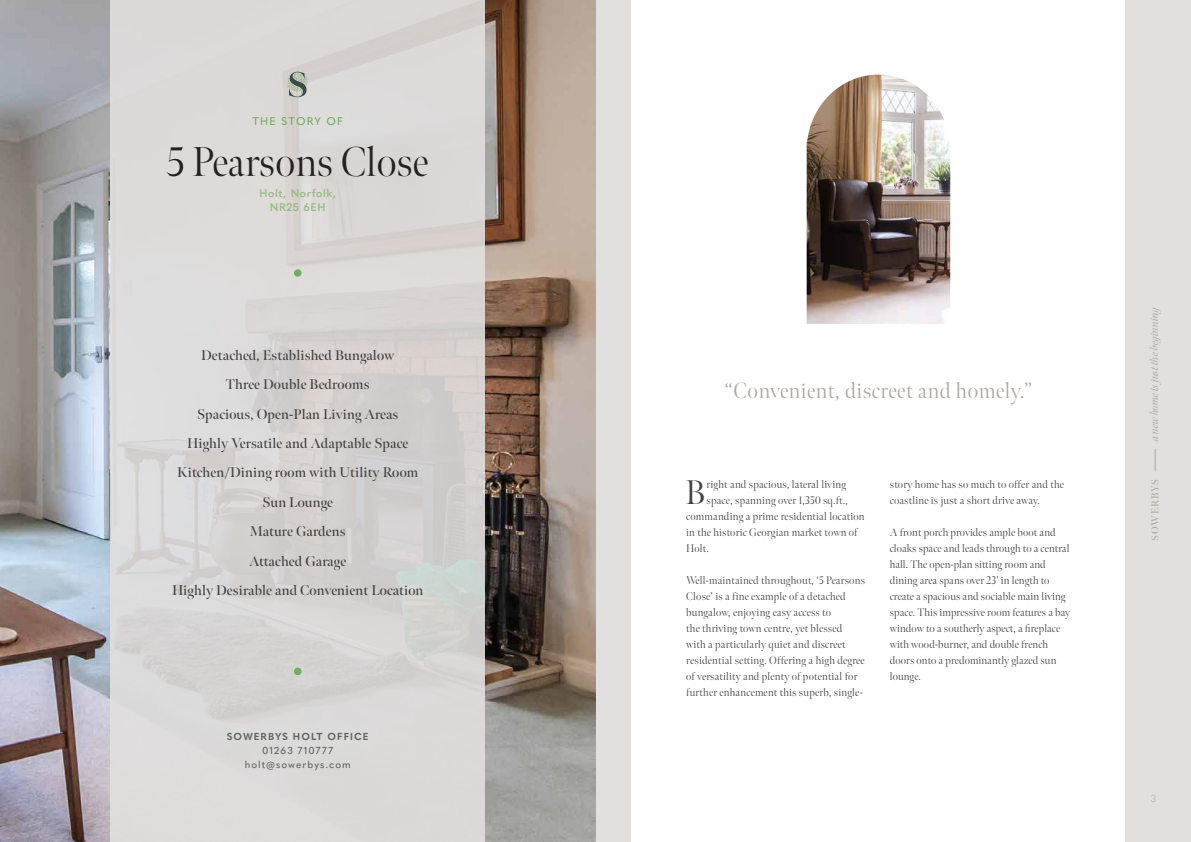
<style>
.page{position:relative;width:1191px;height:842px;background:#fff}
.page>*{position:absolute;margin:0;border:0;box-sizing:border-box;transform-origin:0 0}
.t1{font:300 41.5px "Meno Banner";color:#222223}
.t2{font:300 34px "Meno Banner";color:#434141}
.t3{font:300 22px "Meno Banner";letter-spacing:.025em;color:#ada8a0}
.t4{font:600 14px/29.3px "Meno Banner";letter-spacing:.01em;color:#434141;text-align:center}
.t5{font:300 11px/16px "Meno Banner";letter-spacing:.01em;color:#434141}
.t6{font:italic 11px "Meno Banner";letter-spacing:-.01em;color:#ada8a0}
.t7{font:600 11px/14px "Quasimoda";letter-spacing:.05em;color:#96ba81;text-align:center}
.t8{font:500 11px "Quasimoda";letter-spacing:.1em;color:#76aa62}
.t9{font:500 10px/14px "Quasimoda";letter-spacing:.1em;color:#5e6662;text-align:center}
.t10{font:700 10px "Quasimoda";letter-spacing:.1em;color:#5e6662}
.t11{font:600 10px "Meno Banner";letter-spacing:.08em;color:#ada8a0}
.t12{font:300 10px "Quasimoda";color:#ada8a0}
</style>
<div class="page">
<div style="left:595px;top:0;width:596px;height:842px;background:#e2e0df"></div>
<svg style="left:1155px;top:449px;width:1px;height:22px"></svg>
<img style="left:0;top:0;width:595px;height:842px">
<div style="left:111px;top:0;width:374px;height:842px;background:linear-gradient(to right,#dddbdb,#d6d3d1)"></div>
<div style="left:294px;top:269px;width:7px;height:8px;background:#76aa62;border-radius:50%"></div>
<div style="left:294px;top:668px;width:7px;height:7px;background:#76aa62;border-radius:50%"></div>
<svg style="left:287px;top:72px;width:21px;height:25px"></svg>
<div style="left:631px;top:0;width:494px;height:842px;background:#fff"></div>
<img style="left:806px;top:75px;width:144px;height:249px">
<p class="t8" style="left:252px;top:113px;width:92px">THE STORY OF</p>
<h1 class="t1" style="left:167px;top:137px;width:263px">5 Pearsons Close</h1>
<p class="t7" style="left:259px;top:186px;width:78px">Holt, Norfolk,<br>NR25 6EH</p>
<p class="t4" style="left:172px;top:341px;width:253px">Detached, Established Bungalow<br>Three Double Bedrooms<br>Spacious, Open-Plan Living Areas<br>Highly Versatile and Adaptable Space<br>Kitchen/Dining room with Utility Room<br>Sun Lounge<br>Mature Gardens<br>Attached Garage<br>Highly Desirable and Convenient Location</p>
<p class="t10" style="left:227px;top:728px;width:143px">SOWERBYS HOLT OFFICE</p>
<p class="t9" style="left:245px;top:742px;width:107px">01263 710777 holt@sowerbys.com</p>
<h3 class="t3" style="left:724px;top:377px;width:309px">“Convenient, discreet and homely.”</h3>
<h2 class="t2" style="left:685px;top:472px;width:22px">B</h2>
<p class="t5" style="left:706px;top:477px;width:141px">right and spacious, lateral living</p>
<p class="t5" style="left:706px;top:493px;width:143px">space, spanning over 1,350 sq.ft.,</p>
<p class="t5" style="left:686px;top:509px;width:180px">commanding a prime residential location</p>
<p class="t5" style="left:686px;top:525px;width:173px">in the historic Georgian market town of</p>
<p class="t5" style="left:686px;top:541px;width:24px">Holt.</p>
<p class="t5" style="left:686px;top:573px;width:180px">Well-maintained throughout, ‘5 Pearsons Close’ is a fine example of a detached bungalow, enjoying easy access to<br>the thriving town centre, yet blessed<br>with a particularly quiet and discreet residential setting. Offering a high degree of versatility and plenty of potential for further enhancement this superb, single-</p>
<p class="t5" style="left:889px;top:477px;width:176px">story home has so much to offer and the coastline is just a short drive away.</p>
<p class="t5" style="left:889px;top:525px;width:182px">A front porch provides ample boot and cloaks space and leads through to a central hall. The open-plan sitting room and dining area spans over 23’ in length to create a spacious and sociable main living space. This impressive room features a bay window to a southerly aspect, a fireplace with wood-burner, and double french doors onto a predominantly glazed sun lounge.</p>
<p class="t6" style="left:1147px;top:441px;width:138px;rotate:-90deg">a new home is just the beginning</p>
<p class="t11" style="left:1149px;top:541px;width:63px;rotate:-90deg">SOWERBYS</p>
<p class="t12" style="left:1150px;top:791px;width:7px">3</p>
</div>
